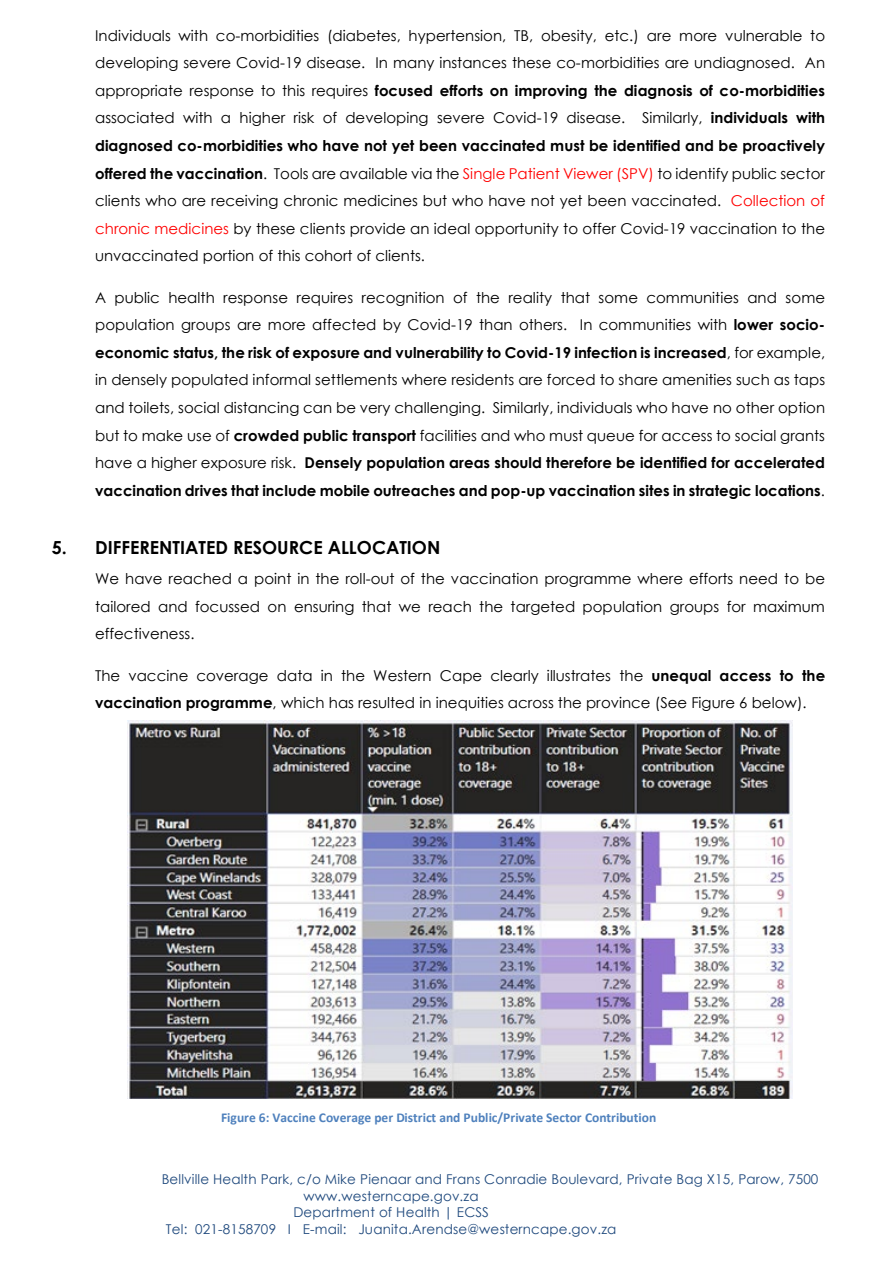
<style>
.page{position:relative;width:893px;height:1263px;background:#fff}
.page>*{position:absolute;margin:0;border:0;box-sizing:border-box;transform-origin:0 0}
.t1{font:700 18px "Century Gothic";color:#000}
.t2{font:15px/27.6px "Century Gothic";color:#000;text-align:justify}
.t3{font:13.5px "Century Gothic";letter-spacing:.01em;color:#1f497d}
.t4{font:700 13.5px "Calibri";color:#4f81bd}
.s1{font-weight:700}
.s2{color:#f00}
</style>
<div class="page">
<img style="left:127px;top:721px;width:666px;height:378px">
<p class="t2" style="left:95px;top:21px;width:732px">Individuals with co-morbidities (diabetes, hypertension, TB, obesity, etc.) are more vulnerable to developing severe Covid-19 disease. In many instances these co-morbidities are undiagnosed. An appropriate response to this requires <span class="s1">focused efforts on improving the diagnosis of co-morbidities </span>associated with a higher risk of developing severe Covid-19 disease. Similarly, <span class="s1">individuals with diagnosed co-morbidities who have not yet been vaccinated must be identified and be proactively offered the vaccination</span>. Tools are available via the <span class="s2">Single Patient Viewer (SPV)</span> to identify public sector clients who are receiving chronic medicines but who have not yet been vaccinated. <span class="s2">Collection of chronic medicines</span> by these clients provide an ideal opportunity to offer Covid-19 vaccination to the unvaccinated portion of this cohort of clients.</p>
<p class="t2" style="left:95px;top:283px;width:732px">A public health response requires recognition of the reality that some communities and some population groups are more affected by Covid-19 than others. In communities with <span class="s1">lower socio&shy;economic status, the risk of exposure and vulnerability to Covid-19 infection is increased</span>, for example, in densely populated informal settlements where residents are forced to share amenities such as taps and toilets, social distancing can be very challenging. Similarly, individuals who have no other option but to make use of <span class="s1">crowded public transport</span> facilities and who must queue for access to social grants have a higher exposure risk. <span class="s1">Densely population areas should therefore be identified for accelerated vaccination drives that include mobile outreaches and pop-up vaccination sites in strategic locations</span>.</p>
<p class="t1" style="left:52px;top:534px;width:390px">5. DIFFERENTIATED RESOURCE ALLOCATION</p>
<p class="t2" style="left:95px;top:565px;width:731px">We have reached a point in the roll-out of the vaccination programme where efforts need to be tailored and focussed on ensuring that we reach the targeted population groups for maximum effectiveness.</p>
<p class="t2" style="left:95px;top:661px;width:732px">The vaccine coverage data in the Western Cape clearly illustrates the <span class="s1">unequal access to the vaccination programme</span>, which has resulted in inequities across the province (See Figure 6 below).</p>
<p class="t4" style="left:221px;top:1108px;width:437px">Figure 6: Vaccine Coverage per District and Public/Private Sector Contribution</p>
<p class="t3" style="left:162px;top:1170px;width:658px">Bellville Health Park, c/o Mike Pienaar and Frans Conradie Boulevard, Private Bag X15, Parow, 7500</p>
<p class="t3" style="left:303px;top:1186px;width:177px">www.westerncape.gov.za</p>
<p class="t3" style="left:293px;top:1203px;width:197px">Department of Health | ECSS</p>
<p class="t3" style="left:166px;top:1219px;width:452px">Tel: 021-8158709 I E-mail: Juanita.Arendse@westerncape.gov.za</p>
</div>
